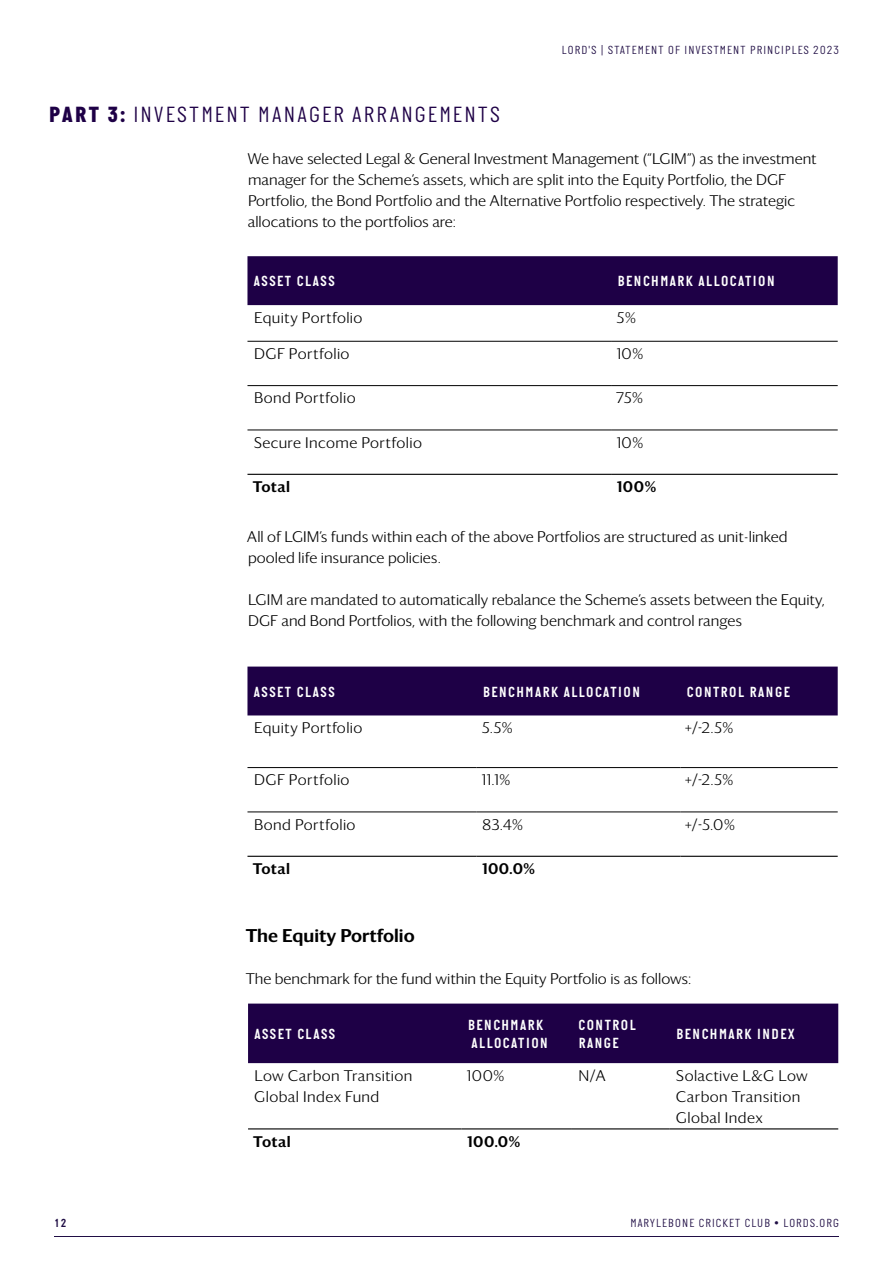
<style>
.page{position:relative;width:893px;height:1263px;background:#fff}
.page>*{position:absolute;margin:0;border:0;box-sizing:border-box;transform-origin:0 0}
.t1{font:300 22.5px "Italian Plate No 2";letter-spacing:.11em;color:#1e0046}
.t2{font:500 18px "Darby Sans";color:#000}
.t3{font:300 15px/21px "Darby Sans";color:#000}
.t4{font:300 15px/21px "Darby Sans";letter-spacing:.025em;color:#000}
.t5{font:600 15px/18px "Italian Plate No 2";letter-spacing:.1em;color:#fff}
.t6{font:500 15px "Darby Sans";letter-spacing:.03em;color:#000}
.t7{font:300 12px "Italian Plate No 2";letter-spacing:.1em;color:#200e45}
.t8{font:600 12px "Italian Plate No 2";color:#200e45}
.s1{font-weight:800}
</style>
<div class="page">
<hr style="left:54px;top:1236px;width:785px;height:1px;background:#200e45">
<div style="left:247px;top:256px;width:591px;height:49px;background:#1e0046"></div>
<hr style="left:247px;top:341px;width:364px;height:1px;background:#000">
<hr style="left:611px;top:341px;width:227px;height:1px;background:#000">
<hr style="left:247px;top:385px;width:364px;height:1px;background:#000">
<hr style="left:611px;top:385px;width:227px;height:1px;background:#000">
<hr style="left:247px;top:430px;width:364px;height:1px;background:#000">
<hr style="left:611px;top:430px;width:227px;height:1px;background:#000">
<hr style="left:247px;top:474px;width:364px;height:1px;background:#000">
<hr style="left:611px;top:474px;width:227px;height:1px;background:#000">
<div style="left:247px;top:666px;width:591px;height:49px;background:#1e0046"></div>
<hr style="left:247px;top:767px;width:229px;height:1px;background:#000">
<hr style="left:476px;top:767px;width:204px;height:1px;background:#000">
<hr style="left:680px;top:767px;width:158px;height:1px;background:#000">
<hr style="left:247px;top:812px;width:229px;height:1px;background:#000">
<hr style="left:476px;top:812px;width:204px;height:1px;background:#000">
<hr style="left:680px;top:812px;width:158px;height:1px;background:#000">
<hr style="left:247px;top:856px;width:229px;height:1px;background:#000">
<hr style="left:476px;top:856px;width:204px;height:1px;background:#000">
<hr style="left:680px;top:856px;width:158px;height:1px;background:#000">
<div style="left:248px;top:1003px;width:590px;height:60px;background:#1e0046"></div>
<hr style="left:248px;top:1128px;width:213px;height:1px;background:#000">
<hr style="left:461px;top:1128px;width:111px;height:1px;background:#000">
<hr style="left:572px;top:1128px;width:98px;height:1px;background:#000">
<hr style="left:670px;top:1128px;width:168px;height:1px;background:#000">
<p class="t7" style="left:562px;top:43px;width:279px">LORD'S | STATEMENT OF INVESTMENT PRINCIPLES 2023</p>
<h1 class="t1" style="left:49px;top:103px;width:452px"><span class="s1">PART 3:</span> INVESTMENT MANAGER ARRANGEMENTS</h1>
<p class="t3" style="left:248px;top:148px;width:571px">We have selected Legal &amp; General Investment Management (“LGIM”) as the investment manager for the Scheme’s assets, which are split into the Equity Portfolio, the DGF Portfolio, the Bond Portfolio and the Alternative Portfolio respectively. The strategic allocations to the portfolios are:</p>
<p class="t5" style="left:254px;top:272px;width:82px">ASSET CLASS</p>
<p class="t5" style="left:618px;top:272px;width:158px">BENCHMARK ALLOCATION</p>
<p class="t4" style="left:254px;top:307px;width:110px">Equity Portfolio</p>
<p class="t3" style="left:617px;top:307px;width:20px">5%</p>
<p class="t4" style="left:254px;top:343px;width:97px">DGF Portfolio</p>
<p class="t3" style="left:617px;top:343px;width:28px">10%</p>
<p class="t4" style="left:254px;top:387px;width:103px">Bond Portfolio</p>
<p class="t3" style="left:616px;top:387px;width:29px">75%</p>
<p class="t4" style="left:254px;top:431px;width:170px">Secure Income Portfolio</p>
<p class="t3" style="left:617px;top:431px;width:28px">10%</p>
<p class="t6" style="left:253px;top:476px;width:39px">Total</p>
<p class="t6" style="left:617px;top:476px;width:40px">100%</p>
<p class="t3" style="left:247px;top:526px;width:542px">All of LGIM’s funds within each of the above Portfolios are structured as unit-linked pooled life insurance policies.</p>
<p class="t3" style="left:248px;top:589px;width:578px">LGIM are mandated to automatically rebalance the Scheme’s assets between the Equity,<br>DGF and Bond Portfolios, with the following benchmark and control ranges</p>
<p class="t5" style="left:254px;top:682px;width:82px">ASSET CLASS</p>
<p class="t5" style="left:483px;top:682px;width:158px">BENCHMARK ALLOCATION</p>
<p class="t5" style="left:687px;top:682px;width:104px">CONTROL RANGE</p>
<p class="t4" style="left:254px;top:717px;width:110px">Equity Portfolio</p>
<p class="t3" style="left:482px;top:717px;width:32px">5.5%</p>
<p class="t3" style="left:685px;top:717px;width:50px">+/-2.5%</p>
<p class="t4" style="left:254px;top:769px;width:97px">DGF Portfolio</p>
<p class="t3" style="left:482px;top:769px;width:30px">11.1%</p>
<p class="t3" style="left:685px;top:769px;width:50px">+/-2.5%</p>
<p class="t4" style="left:254px;top:813px;width:103px">Bond Portfolio</p>
<p class="t3" style="left:483px;top:813px;width:42px">83.4%</p>
<p class="t3" style="left:685px;top:813px;width:52px">+/-5.0%</p>
<p class="t6" style="left:253px;top:857px;width:39px">Total</p>
<p class="t6" style="left:482px;top:857px;width:54px">100.0%</p>
<p class="t2" style="left:246px;top:922px;width:170px">The Equity Portfolio</p>
<p class="t3" style="left:246px;top:967px;width:447px">The benchmark for the fund within the Equity Portfolio is as follows:</p>
<p class="t5" style="left:254px;top:1025px;width:82px">ASSET CLASS</p>
<p class="t5" style="left:468px;top:1016px;width:81px">BENCHMARK<br>ALLOCATION</p>
<p class="t5" style="left:578px;top:1016px;width:59px">CONTROL<br>RANGE</p>
<p class="t5" style="left:677px;top:1025px;width:119px">BENCHMARK INDEX</p>
<p class="t4" style="left:254px;top:1064px;width:160px">Low Carbon Transition<br>Global Index Fund</p>
<p class="t3" style="left:467px;top:1064px;width:39px">100%</p>
<p class="t3" style="left:579px;top:1064px;width:29px">N/A</p>
<p class="t4" style="left:676px;top:1064px;width:133px">Solactive L&amp;G Low<br>Carbon Transition<br>Global Index</p>
<p class="t6" style="left:253px;top:1130px;width:39px">Total</p>
<p class="t6" style="left:467px;top:1130px;width:54px">100.0%</p>
<p class="t8" style="left:54px;top:1216px;width:14px">12</p>
<p class="t7" style="left:630px;top:1216px;width:210px">MARYLEBONE CRICKET CLUB • LORDS.ORG</p>
</div>
